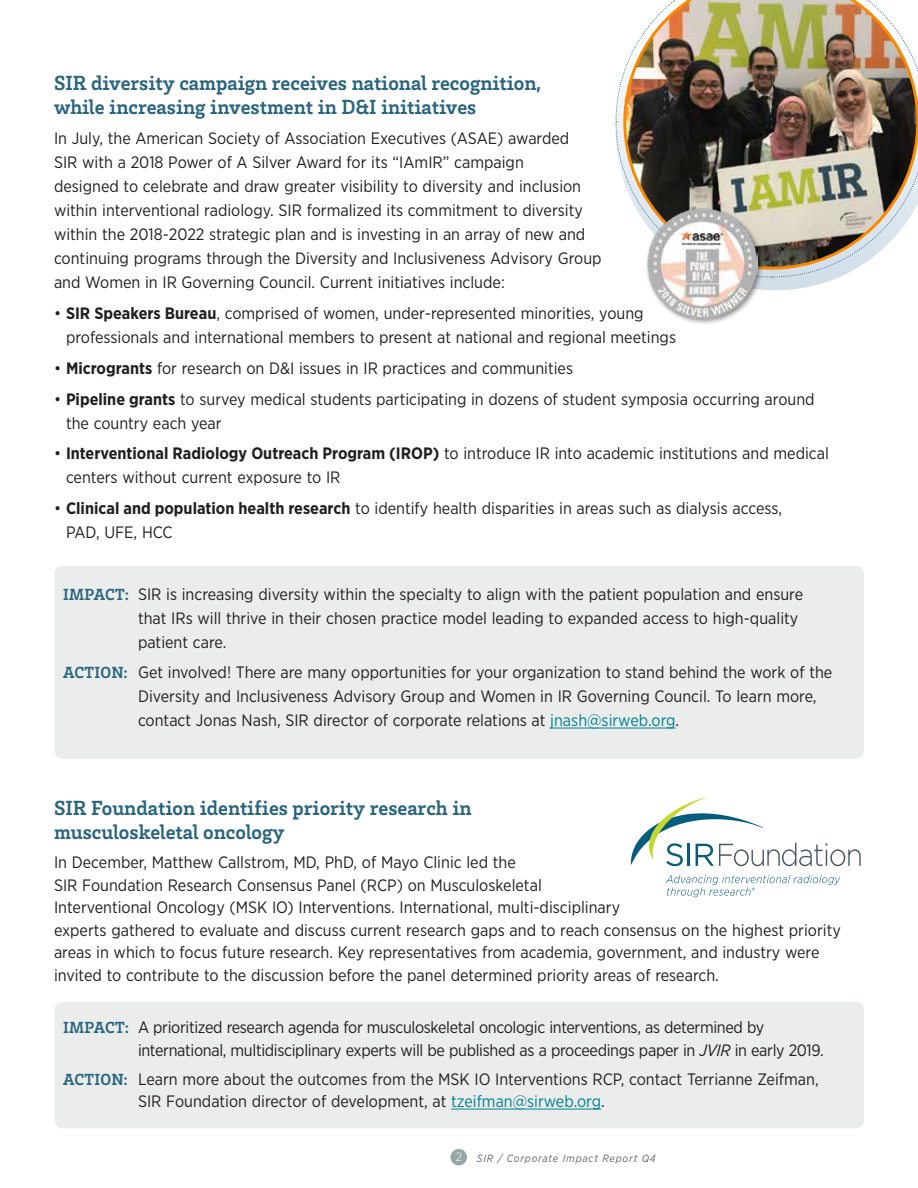
<style>
.page{position:relative;width:918px;height:1188px;background:#fff}
.page>*{position:absolute;margin:0;border:0;box-sizing:border-box;transform-origin:0 0}
._5-Body_Text_Black{font:700 21px/24px "Brix Slab";color:#29657e}
._2-7699_Sub_Heads{font:700 21px/24px "Brix Slab";color:#29657e}
._5-Body_Text_Black-2{font:16.5px/24px "Gotham Narrow";color:#231f20}
.Impact{font:16.5px/24px "Gotham Narrow";color:#231f20}
._14-Bullets_Body_Bl{font:16.5px/24px "Gotham Narrow";color:#231f20}
.Impact-2{font:16.5px/22.5px "Gotham Narrow";letter-spacing:-.02em;color:#231f20}
.t1{font:italic 10.5px "Gotham Narrow";letter-spacing:.08em;color:#5a6670}
.s1{font-weight:700}
.s2{font-family:"Brix Slab";font-weight:700;color:#29657e}
.s3{color:#00818d}
.s4{font-style:italic}
.s5{font-weight:300;font-style:normal;font-size:12px;color:#fff}
</style>
<div class="page">
<div style="left:55px;top:566px;width:809px;height:193px;background:#ebeded;border-radius:9px"></div>
<div style="left:55px;top:1002px;width:809px;height:126px;background:#ebeded;border-radius:9px"></div>
<hr style="left:550px;top:728px;width:126px;height:1px;background:#00818d">
<hr style="left:451px;top:1109px;width:150px;height:1px;background:#00818d">
<svg style="left:764px;top:278px;width:73px;height:12px"></svg>
<img style="left:615px;top:0;width:303px;height:278px">
<div style="left:644px;top:205px;width:120px;height:120px;background:#231f20;opacity:.5"></div>
<img style="left:647px;top:208px;width:111px;height:110px">
<svg style="left:631px;top:797px;width:230px;height:69px"></svg>
<svg style="left:666px;top:875px;width:174px;height:22px"></svg>
<div style="left:450px;top:1149px;width:17px;height:16px;background:#96a7a7;border-radius:50%"></div>
<p class="_5-Body_Text_Black" style="left:54px;top:70px;width:489px">SIR diversity campaign receives national recognition, while increasing investment in D&amp;I initiatives</p>
<p class="_5-Body_Text_Black-2" style="left:54px;top:126px;width:549px">In July, the American Society of Association Executives (ASAE) awarded<br>SIR with a 2018 Power of A Silver Award for its “IAmIR” campaign<br>designed to celebrate and draw greater visibility to diversity and inclusion within interventional radiology. SIR formalized its commitment to diversity within the 2018-2022 strategic plan and is investing in an array of new and continuing programs through the Diversity and Inclusiveness Advisory Group and Women in IR Governing Council. Current initiatives include:</p>
<p class="_14-Bullets_Body_Bl" style="left:66px;top:301px;width:612px;text-indent:-12px">• <span class="s1">SIR Speakers Bureau</span>, comprised of women, under-represented minorities, young professionals and international members to present at national and regional meetings</p>
<p class="_14-Bullets_Body_Bl" style="left:54px;top:356px;width:521px">• <span class="s1">Microgrants</span> for research on D&amp;I issues in IR practices and communities</p>
<p class="_14-Bullets_Body_Bl" style="left:66px;top:387px;width:750px;text-indent:-12px">• <span class="s1">Pipeline grants</span> to survey medical students participating in dozens of student symposia occurring around the country each year</p>
<p class="_14-Bullets_Body_Bl" style="left:66px;top:441px;width:764px;text-indent:-12px">• <span class="s1">Interventional Radiology Outreach Program (IROP)</span> to introduce IR into academic institutions and medical centers without current exposure to IR</p>
<p class="_14-Bullets_Body_Bl" style="left:66px;top:496px;width:718px;text-indent:-12px">• <span class="s1">Clinical and population health research</span> to identify health disparities in areas such as dialysis access,<br>PAD, UFE, HCC</p>
<p class="Impact" style="left:138px;top:582px;width:667px;text-indent:-75px"><span class="s2">IMPACT:</span> SIR is increasing diversity within the specialty to align with the patient population and ensure that IRs will thrive in their chosen practice model leading to expanded access to high-quality patient care.</p>
<p class="Impact" style="left:138px;top:660px;width:696px;text-indent:-75px"><span class="s2">ACTION:</span> Get involved! There are many opportunities for your organization to stand behind the work of the<br>Diversity and Inclusiveness Advisory Group and Women in IR Governing Council. To learn more, contact Jonas Nash, SIR director of corporate relations at <span class="s3">jnash@sirweb.org</span>.</p>
<p class="_2-7699_Sub_Heads" style="left:54px;top:795px;width:419px">SIR Foundation identifies priority research in musculoskeletal oncology</p>
<p class="_5-Body_Text_Black-2" style="left:54px;top:851px;width:788px;line-height:22.5px">In December, Matthew Callstrom, MD, PhD, of Mayo Clinic led the<br>SIR Foundation Research Consensus Panel (RCP) on Musculoskeletal<br>Interventional Oncology (MSK IO) Interventions. International, multi-disciplinary<br>experts gathered to evaluate and discuss current research gaps and to reach consensus on the highest priority areas in which to focus future research. Key representatives from academia, government, and industry were invited to contribute to the discussion before the panel determined priority areas of research.</p>
<p class="Impact-2" style="left:138px;top:1016px;width:687px;text-indent:-75px"><span class="s2">IMPACT:</span> A prioritized research agenda for musculoskeletal oncologic interventions, as determined by international, multidisciplinary experts will be published as a proceedings paper in <span class="s4">JVIR</span> in early 2019.</p>
<p class="Impact" style="left:138px;top:1068px;width:682px;line-height:22.5px;text-indent:-75px"><span class="s2">ACTION:</span> Learn more about the outcomes from the MSK IO Interventions RCP, contact Terrianne Zeifman,<br>SIR Foundation director of development, at <span class="s3">tzeifman@sirweb.org</span>.</p>
<p class="t1" style="left:456px;top:1151px;width:201px"><span class="s5">2</span> SIR / Corporate Impact Report Q4</p>
</div>
